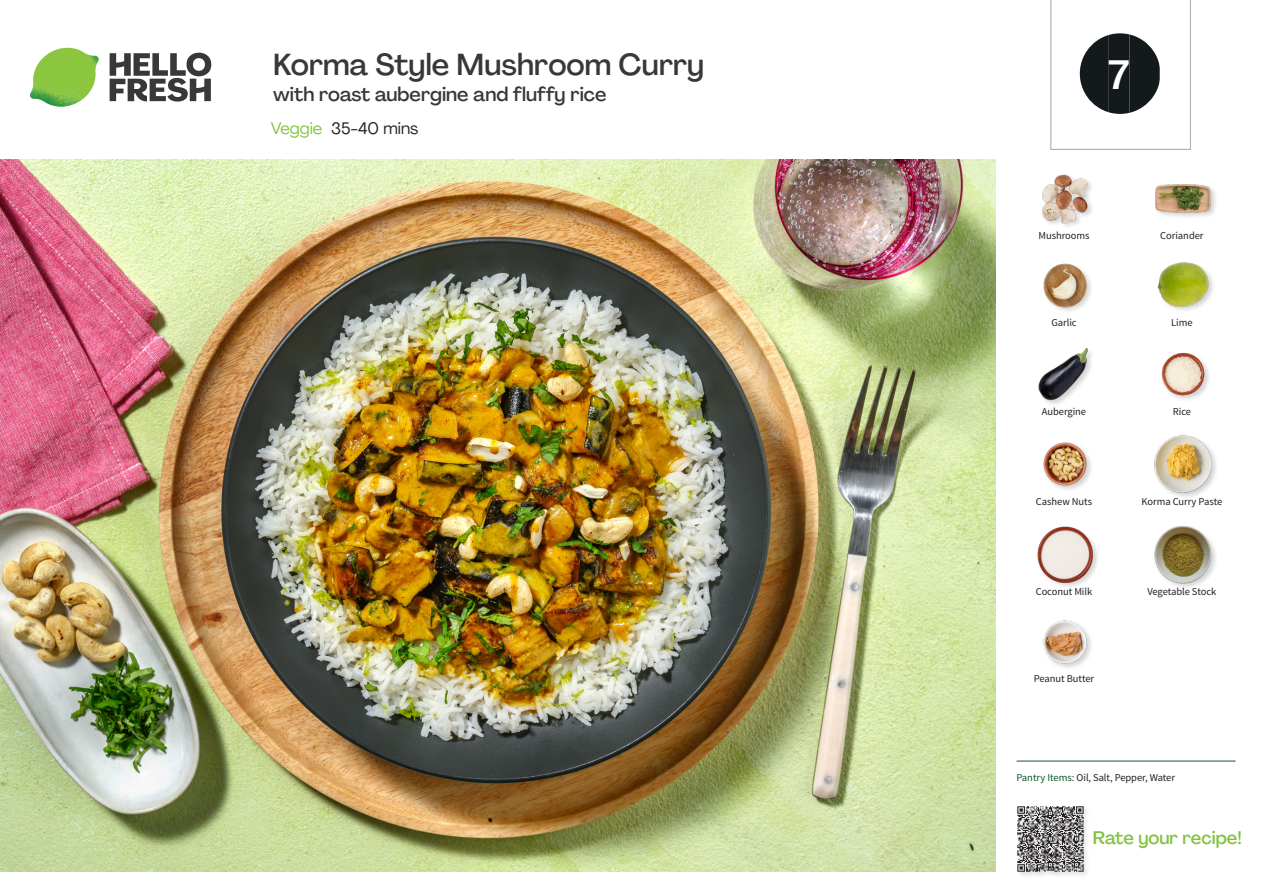
<style>
.page{position:relative;width:1263px;height:893px;background:#fff}
.page>*{position:absolute;margin:0;border:0;box-sizing:border-box;transform-origin:0 0}
._24_Recipe_Nr_Bag{font:500 40.5px "Agrandir";color:#fff}
._15_Titel_UK{font:500 30px "Agrandir";color:#383839}
._15_Titel_UK-2{font:500 19.5px "Agrandir";color:#383839}
.t1{font:500 18px "Agrandir";color:#81c340}
._02_Box_Type{font:16.5px "Agrandir";color:#231f20}
._18_FRONT_ingredients_UK{font:10.5px "Source Sans Pro";letter-spacing:-.005em;color:#231f20}
.t2{font:10.5px "Source Sans Variable";letter-spacing:-.005em;color:#231f20}
.s1{color:#81c340}
.s2{font-family:"Source Sans Pro";color:#0e572c}
</style>
<div class="page">
<svg style="left:110px;top:53px;width:101px;height:49px"></svg>
<img style="left:30px;top:48px;width:69px;height:59px">
<img style="left:0;top:159px;width:995px;height:713px">
<hr style="left:1016px;top:761px;width:219px;height:1px;background:#0e572c">
<div style="left:1016px;top:805px;width:74px;height:74px;background:#f9f9f9"></div>
<img style="left:1017px;top:806px;width:69px;height:69px">
<div style="left:1154px;top:183px;width:64px;height:37px;background:#231f20;opacity:.2"></div>
<img style="left:1154px;top:183px;width:58px;height:37px">
<img style="left:1042px;top:174px;width:50px;height:53px">
<img style="left:1157px;top:262px;width:55px;height:48px">
<img style="left:1043px;top:263px;width:48px;height:48px">
<img style="left:1161px;top:352px;width:48px;height:48px">
<img style="left:1038px;top:348px;width:54px;height:55px">
<div style="left:1153px;top:434px;width:66px;height:66px;background:#231f20;opacity:.2"></div>
<img style="left:1154px;top:435px;width:58px;height:58px">
<img style="left:1043px;top:442px;width:48px;height:48px">
<div style="left:1154px;top:525px;width:64px;height:65px;background:#231f20;opacity:.2"></div>
<img style="left:1154px;top:526px;width:58px;height:57px">
<div style="left:1037px;top:526px;width:63px;height:64px;background:#231f20;opacity:.2"></div>
<img style="left:1037px;top:526px;width:57px;height:57px">
<img style="left:1043px;top:620px;width:48px;height:48px">
<svg style="left:1050px;top:0;width:141px;height:150px"></svg>
<p class="_15_Titel_UK" style="left:273px;top:46px;width:432px">Korma Style Mushroom Curry</p>
<p class="_15_Titel_UK-2" style="left:273px;top:82px;width:335px">with roast aubergine and fluffy rice</p>
<p class="_02_Box_Type" style="left:271px;top:118px;width:149px"><span class="s1">Veggie</span> 35-40 mins</p>
<p class="_24_Recipe_Nr_Bag" style="left:1108px;top:50px;width:23px">7</p>
<p class="_18_FRONT_ingredients_UK" style="left:1038px;top:229px;width:53px">Mushrooms</p>
<p class="_18_FRONT_ingredients_UK" style="left:1160px;top:229px;width:45px">Coriander</p>
<p class="_18_FRONT_ingredients_UK" style="left:1051px;top:316px;width:27px">Garlic</p>
<p class="_18_FRONT_ingredients_UK" style="left:1171px;top:316px;width:23px">Lime</p>
<p class="_18_FRONT_ingredients_UK" style="left:1042px;top:405px;width:46px">Aubergine</p>
<p class="_18_FRONT_ingredients_UK" style="left:1173px;top:405px;width:20px">Rice</p>
<p class="_18_FRONT_ingredients_UK" style="left:1036px;top:495px;width:58px">Cashew Nuts</p>
<p class="_18_FRONT_ingredients_UK" style="left:1141px;top:495px;width:82px">Korma Curry Paste</p>
<p class="_18_FRONT_ingredients_UK" style="left:1036px;top:585px;width:58px">Coconut Milk</p>
<p class="_18_FRONT_ingredients_UK" style="left:1147px;top:585px;width:71px">Vegetable Stock</p>
<p class="_18_FRONT_ingredients_UK" style="left:1034px;top:672px;width:62px">Peanut Butter</p>
<p class="t2" style="left:1016px;top:771px;width:160px"><span class="s2">Pantry Items:</span> Oil, Salt, Pepper, Water</p>
<h3 class="t1" style="left:1093px;top:827px;width:150px">Rate your recipe!</h3>
</div>
